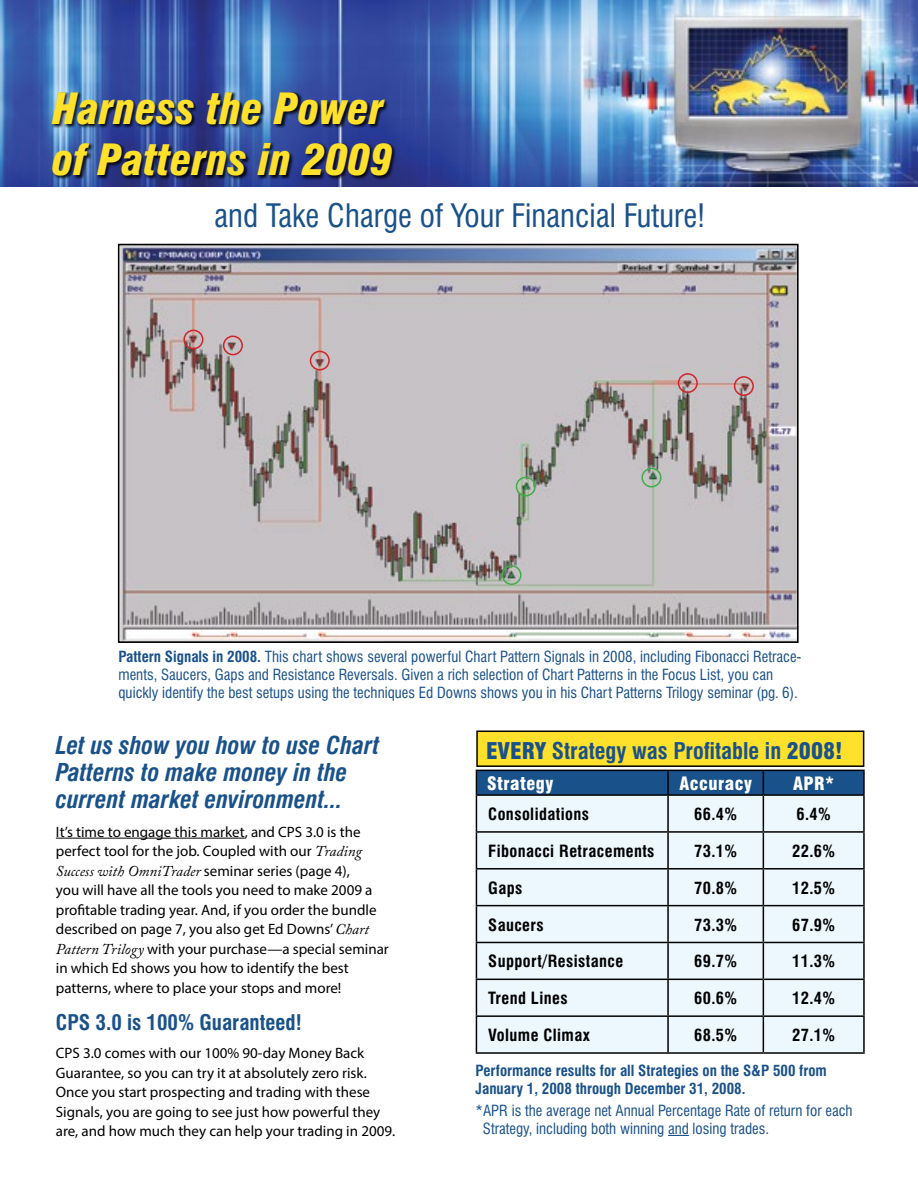
<style>
.page{position:relative;width:918px;height:1188px;background:#fff}
.page>*{position:absolute;margin:0;border:0;box-sizing:border-box;transform-origin:0 0}
.t1{font:italic 900 condensed 42px/50.4px "Swiss 721 BT";color:#ffe02b}
.t2{font:condensed 31.5px "Swiss 721 BT";color:#19518a}
.t3{font:italic 700 condensed 24px/27px "Swiss 721 BT";color:#19518a}
.t4{font:700 condensed 22.5px "Swiss 721 BT";color:#19518a}
.t5{font:700 condensed 21px "Swiss 721 BT";color:#19518a}
.t6{font:900 condensed 18px "Swiss 721 BT";letter-spacing:.025em;color:#fff}
.t7{font:700 condensed 16.5px "Swiss 721 BT";letter-spacing:.025em;color:#000}
.t8{font:15px/19.5px "Myriad Pro";color:#000}
.t9{font:condensed 15px/18px "Swiss 721 BT";color:#19518a}
.t10{font:700 condensed 15px/18px "Swiss 721 BT";color:#19518a}
.t11{font:italic 15px "Adobe Caslon Pro";color:#000}
.s1{font-weight:700}
.s2{font-family:"Adobe Caslon Pro";font-style:italic}
.s3{font-family:"Myriad Pro";font-style:normal}
.s4{font-weight:900}
</style>
<div class="page">
<img style="left:0;top:0;width:918px;height:187px">
<div style="left:476px;top:730px;width:388px;height:37px;background:#ffe02b;border:2px solid #000"></div>
<hr style="left:56px;top:838px;width:189px;height:1px;background:#000">
<div style="left:52px;top:92px;width:343px;height:88px;background:#000;opacity:.88"></div>
<svg style="left:668px;top:1135px;width:21px;height:1px"></svg>
<img style="left:121px;top:247px;width:675px;height:393px">
<div style="left:118px;top:244px;width:681px;height:399px;border:2px solid #000"></div>
<div style="left:477px;top:796px;width:386px;height:256px;background:#ecf8fe"></div>
<hr style="left:763px;top:770px;width:102px;height:1px;background:#000">
<svg style="left:476px;top:770px;width:387px;height:24px;background:#174c82"></svg>
<hr style="left:863px;top:771px;width:2px;height:23px;background:#000">
<hr style="left:476px;top:794px;width:192px;height:2px;background:#000">
<hr style="left:476px;top:796px;width:1px;height:35px;background:#000">
<hr style="left:668px;top:794px;width:95px;height:2px;background:#000">
<hr style="left:667px;top:796px;width:2px;height:35px;background:#000">
<hr style="left:763px;top:794px;width:102px;height:2px;background:#000">
<hr style="left:763px;top:796px;width:1px;height:35px;background:#000">
<hr style="left:863px;top:796px;width:2px;height:35px;background:#000">
<hr style="left:476px;top:831px;width:192px;height:2px;background:#000">
<hr style="left:476px;top:833px;width:1px;height:35px;background:#000">
<hr style="left:668px;top:831px;width:95px;height:2px;background:#000">
<hr style="left:667px;top:833px;width:2px;height:35px;background:#000">
<hr style="left:763px;top:831px;width:102px;height:2px;background:#000">
<hr style="left:763px;top:833px;width:1px;height:35px;background:#000">
<hr style="left:863px;top:833px;width:2px;height:35px;background:#000">
<hr style="left:476px;top:868px;width:192px;height:2px;background:#000">
<hr style="left:476px;top:870px;width:1px;height:35px;background:#000">
<hr style="left:668px;top:868px;width:95px;height:2px;background:#000">
<hr style="left:667px;top:870px;width:2px;height:35px;background:#000">
<hr style="left:763px;top:868px;width:102px;height:2px;background:#000">
<hr style="left:763px;top:870px;width:1px;height:35px;background:#000">
<hr style="left:863px;top:870px;width:2px;height:35px;background:#000">
<hr style="left:476px;top:905px;width:192px;height:1px;background:#000">
<hr style="left:476px;top:906px;width:1px;height:36px;background:#000">
<hr style="left:668px;top:905px;width:95px;height:1px;background:#000">
<hr style="left:667px;top:906px;width:2px;height:36px;background:#000">
<hr style="left:763px;top:905px;width:102px;height:1px;background:#000">
<hr style="left:763px;top:906px;width:1px;height:36px;background:#000">
<hr style="left:863px;top:906px;width:2px;height:36px;background:#000">
<hr style="left:476px;top:942px;width:192px;height:1px;background:#000">
<hr style="left:476px;top:943px;width:1px;height:36px;background:#000">
<hr style="left:668px;top:942px;width:95px;height:1px;background:#000">
<hr style="left:667px;top:943px;width:2px;height:36px;background:#000">
<hr style="left:763px;top:942px;width:102px;height:1px;background:#000">
<hr style="left:763px;top:943px;width:1px;height:36px;background:#000">
<hr style="left:863px;top:943px;width:2px;height:36px;background:#000">
<hr style="left:476px;top:979px;width:192px;height:1px;background:#000">
<hr style="left:476px;top:980px;width:1px;height:35px;background:#000">
<hr style="left:668px;top:979px;width:95px;height:1px;background:#000">
<hr style="left:667px;top:980px;width:2px;height:35px;background:#000">
<hr style="left:763px;top:979px;width:102px;height:1px;background:#000">
<hr style="left:763px;top:980px;width:1px;height:35px;background:#000">
<hr style="left:863px;top:980px;width:2px;height:35px;background:#000">
<hr style="left:476px;top:1015px;width:192px;height:2px;background:#000">
<hr style="left:476px;top:1017px;width:1px;height:35px;background:#000">
<hr style="left:668px;top:1015px;width:95px;height:2px;background:#000">
<hr style="left:667px;top:1017px;width:2px;height:35px;background:#000">
<hr style="left:763px;top:1015px;width:102px;height:2px;background:#000">
<hr style="left:763px;top:1017px;width:1px;height:35px;background:#000">
<hr style="left:863px;top:1017px;width:2px;height:35px;background:#000">
<hr style="left:476px;top:1052px;width:192px;height:2px;background:#000">
<hr style="left:668px;top:1052px;width:95px;height:2px;background:#000">
<hr style="left:763px;top:1052px;width:102px;height:2px;background:#000">
<div style="left:310px;top:351px;width:20px;height:19px;border:2px solid #d2232a;border-radius:50%"></div>
<div style="left:223px;top:336px;width:20px;height:19px;border:2px solid #d2232a;border-radius:50%"></div>
<div style="left:183px;top:330px;width:20px;height:19px;border:2px solid #d2232a;border-radius:50%"></div>
<div style="left:516px;top:477px;width:20px;height:19px;border:2px solid #41ad49;border-radius:50%"></div>
<div style="left:641px;top:468px;width:21px;height:20px;border:2px solid #41ad49;border-radius:50%"></div>
<div style="left:678px;top:373px;width:20px;height:20px;border:2px solid #d2232a;border-radius:50%"></div>
<div style="left:734px;top:376px;width:20px;height:20px;border:2px solid #d2232a;border-radius:50%"></div>
<div style="left:502px;top:565px;width:20px;height:20px;border:2px solid #41ad49;border-radius:50%"></div>
<h1 class="t1" style="left:52px;top:84px;width:342px">Harness the Power of Patterns in 2009</h1>
<h2 class="t2" style="left:214px;top:197px;width:493px">and Take Charge of Your Financial Future!</h2>
<p class="t9" style="left:118px;top:647px;width:685px"><span class="s1">Pattern Signals in 2008.</span> This chart shows several powerful Chart Pattern Signals in 2008, including Fibonacci Retrace&shy;ments, Saucers, Gaps and Resistance Reversals. Given a rich selection of Chart Patterns in the Focus List, you can quickly identify the best setups using the techniques Ed Downs shows you in his Chart Patterns Trilogy seminar (pg. 6).</p>
<h3 class="t3" style="left:56px;top:732px;width:325px">Let us show you how to use Chart<br>Patterns to make money in the current market environment...</h3>
<p class="t8" style="left:56px;top:822px;width:308px">It’s time to engage this market, and CPS 3.0 is the perfect tool for the job. Coupled with our <span class="s2">Trading</span></p>
<p class="t11" style="left:56px;top:862px;width:295px">Success with OmniTrader <span class="s3">seminar series (page 4),</span></p>
<p class="t8" style="left:56px;top:880px;width:334px">you will have all the tools you need to make 2009 a profitable trading year. And, if you order the bundle described on page 7, you also get Ed Downs’ <span class="s2">Chart Pattern Trilogy</span> with your purchase—a special seminar in which Ed shows you how to identify the best patterns, where to place your stops and more!</p>
<h3 class="t5" style="left:56px;top:1010px;width:247px">CPS 3.0 is 100% Guaranteed!</h3>
<p class="t8" style="left:56px;top:1043px;width:341px">CPS 3.0 comes with our 100% 90-day Money Back Guarantee, so you can try it at absolutely zero risk.<br>Once you start prospecting and trading with these Signals, you are going to see just how powerful they are, and how much they can help your trading in 2009.</p>
<h3 class="t4" style="left:486px;top:737px;width:358px"><span class="s4">EVERY</span> Strategy was Profitable in <span class="s4">2008!</span></h3>
<p class="t6" style="left:487px;top:772px;width:68px">Strategy</p>
<p class="t6" style="left:679px;top:772px;width:74px">Accuracy</p>
<p class="t6" style="left:793px;top:772px;width:43px">APR*</p>
<p class="t7" style="left:488px;top:804px;width:102px">Consolidations</p>
<p class="t7" style="left:694px;top:804px;width:45px">66.4%</p>
<p class="t7" style="left:796px;top:804px;width:36px">6.4%</p>
<p class="t7" style="left:488px;top:841px;width:168px">Fibonacci Retracements</p>
<p class="t7" style="left:694px;top:841px;width:45px">73.1%</p>
<p class="t7" style="left:792px;top:841px;width:45px">22.6%</p>
<p class="t7" style="left:488px;top:878px;width:36px">Gaps</p>
<p class="t7" style="left:694px;top:878px;width:45px">70.8%</p>
<p class="t7" style="left:792px;top:878px;width:45px">12.5%</p>
<p class="t7" style="left:488px;top:915px;width:57px">Saucers</p>
<p class="t7" style="left:694px;top:915px;width:45px">73.3%</p>
<p class="t7" style="left:792px;top:915px;width:45px">67.9%</p>
<p class="t7" style="left:488px;top:952px;width:136px">Support/Resistance</p>
<p class="t7" style="left:694px;top:952px;width:45px">69.7%</p>
<p class="t7" style="left:792px;top:952px;width:45px">11.3%</p>
<p class="t7" style="left:488px;top:988px;width:81px">Trend Lines</p>
<p class="t7" style="left:694px;top:988px;width:45px">60.6%</p>
<p class="t7" style="left:792px;top:988px;width:45px">12.4%</p>
<p class="t7" style="left:488px;top:1025px;width:103px">Volume Climax</p>
<p class="t7" style="left:694px;top:1025px;width:45px">68.5%</p>
<p class="t7" style="left:792px;top:1025px;width:45px">27.1%</p>
<p class="t10" style="left:476px;top:1061px;width:353px">Performance results for all Strategies on the S&amp;P 500 from<br>January 1, 2008 through December 31, 2008.</p>
<p class="t9" style="left:483px;top:1102px;width:371px;text-indent:-7px">*APR is the average net Annual Percentage Rate of return for each<br>Strategy, including both winning and losing trades.</p>
</div>
